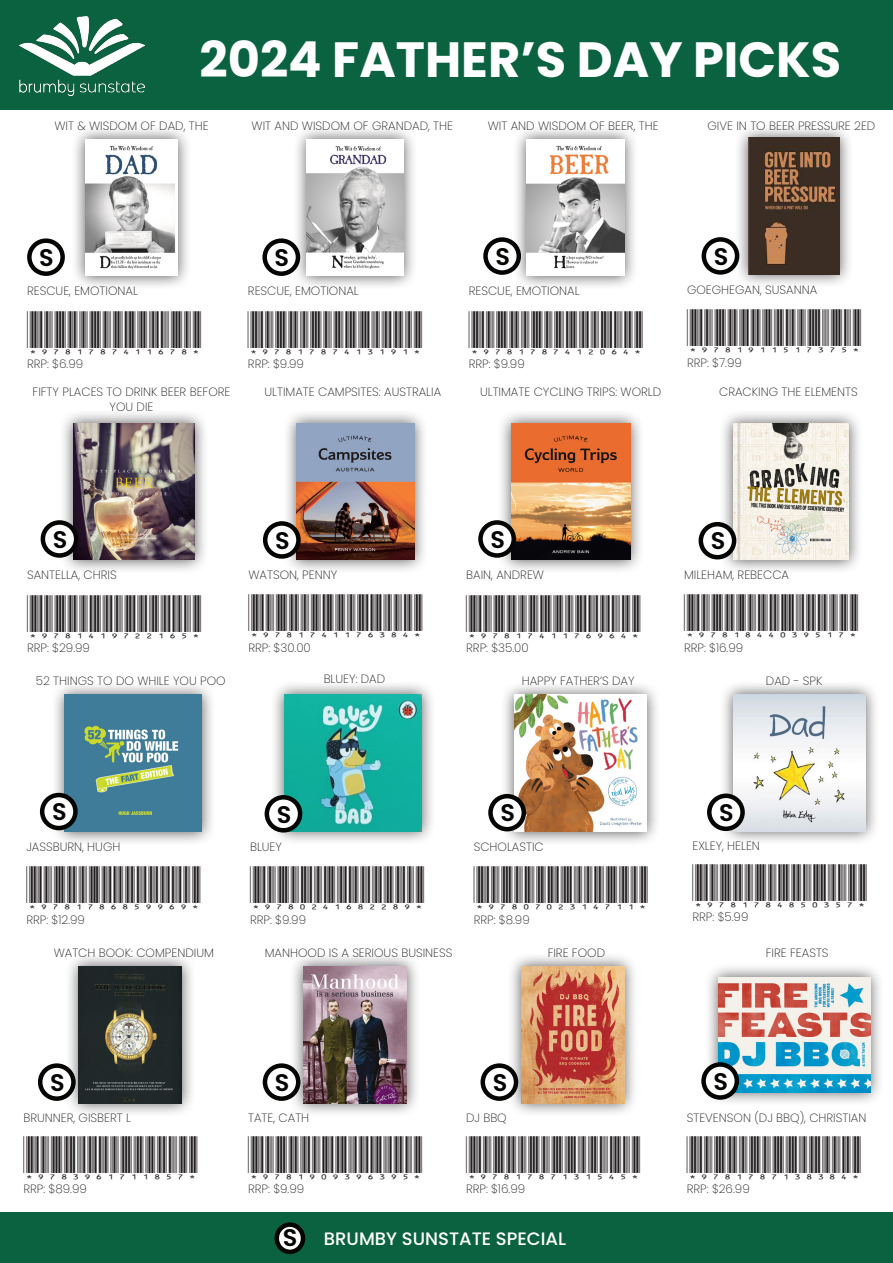
<style>
.page{position:relative;width:893px;height:1263px;background:#fff}
.page>*{position:absolute;margin:0;border:0;box-sizing:border-box;transform-origin:0 0}
.t1{font:700 49.5px "Poppins";color:#fff}
.t2{font:600 24px "Poppins";color:#040503}
.t3{font:500 18px "Poppins";color:#fff}
._2_Book_Info{font:200 12px "Poppins";color:#231f20}
._1_Book_Title{font:200 12px/15px "Poppins";color:#231f20;text-align:center}
.t4{font:12px "IDAHC39 M Code 39 Barcode";color:#231f20}
</style>
<div class="page">
<div style="left:0;top:0;width:893px;height:109px;background:#0b6241"></div>
<img style="left:19px;top:16px;width:125px;height:79px">
<div style="left:270px;top:680px;width:165px;height:165px;background:#231f20;opacity:.75"></div>
<img style="left:284px;top:694px;width:137px;height:137px">
<div style="left:59px;top:409px;width:150px;height:165px;background:#231f20;opacity:.75"></div>
<img style="left:73px;top:423px;width:122px;height:137px">
<div style="left:734px;top:124px;width:120px;height:165px;background:#231f20;opacity:.75"></div>
<img style="left:748px;top:138px;width:91px;height:137px">
<div style="left:282px;top:409px;width:146px;height:165px;background:#231f20;opacity:.75"></div>
<img style="left:297px;top:423px;width:117px;height:137px">
<div style="left:497px;top:409px;width:147px;height:165px;background:#231f20;opacity:.75"></div>
<img style="left:511px;top:423px;width:119px;height:137px">
<div style="left:51px;top:681px;width:165px;height:165px;background:#231f20;opacity:.75"></div>
<img style="left:65px;top:695px;width:137px;height:137px">
<div style="left:719px;top:409px;width:144px;height:165px;background:#231f20;opacity:.75"></div>
<img style="left:733px;top:423px;width:116px;height:137px">
<div style="left:500px;top:681px;width:161px;height:165px;background:#231f20;opacity:.75"></div>
<img style="left:515px;top:695px;width:132px;height:137px">
<div style="left:719px;top:680px;width:161px;height:165px;background:#231f20;opacity:.75"></div>
<img style="left:733px;top:694px;width:132px;height:137px">
<div style="left:64px;top:952px;width:132px;height:165px;background:#231f20;opacity:.75"></div>
<img style="left:79px;top:966px;width:103px;height:137px">
<div style="left:705px;top:963px;width:179px;height:143px;background:#231f20;opacity:.75"></div>
<img style="left:719px;top:977px;width:151px;height:115px">
<svg style="left:43px;top:522px;width:33px;height:33px"></svg>
<div style="left:41px;top:520px;width:37px;height:38px;border:4px solid #040503;border-radius:50%"></div>
<svg style="left:704px;top:239px;width:33px;height:33px"></svg>
<div style="left:702px;top:237px;width:37px;height:38px;border:4px solid #040503;border-radius:50%"></div>
<svg style="left:265px;top:523px;width:33px;height:33px"></svg>
<div style="left:263px;top:521px;width:38px;height:38px;border:4px solid #040503;border-radius:50%"></div>
<svg style="left:480px;top:522px;width:34px;height:33px"></svg>
<div style="left:478px;top:520px;width:38px;height:38px;border:4px solid #040503;border-radius:50%"></div>
<svg style="left:42px;top:795px;width:33px;height:33px"></svg>
<div style="left:40px;top:793px;width:38px;height:37px;border:4px solid #040503;border-radius:50%"></div>
<svg style="left:701px;top:524px;width:33px;height:33px"></svg>
<div style="left:699px;top:522px;width:37px;height:37px;border:4px solid #040503;border-radius:50%"></div>
<svg style="left:267px;top:797px;width:33px;height:33px"></svg>
<div style="left:265px;top:795px;width:37px;height:37px;border:4px solid #040503;border-radius:50%"></div>
<svg style="left:490px;top:796px;width:34px;height:33px"></svg>
<div style="left:488px;top:794px;width:38px;height:37px;border:4px solid #040503;border-radius:50%"></div>
<svg style="left:40px;top:1065px;width:33px;height:33px"></svg>
<div style="left:38px;top:1063px;width:38px;height:38px;border:4px solid #040503;border-radius:50%"></div>
<svg style="left:709px;top:796px;width:34px;height:33px"></svg>
<div style="left:707px;top:793px;width:38px;height:38px;border:4px solid #040503;border-radius:50%"></div>
<svg style="left:704px;top:1064px;width:33px;height:33px"></svg>
<div style="left:701px;top:1062px;width:38px;height:38px;border:4px solid #040503;border-radius:50%"></div>
<div style="left:0;top:1212px;width:893px;height:51px;background:#0b6241"></div>
<svg style="left:277px;top:1224px;width:26px;height:28px"></svg>
<div style="left:275px;top:1222px;width:30px;height:32px;border:4px solid #040503;border-radius:50%"></div>
<div style="left:71px;top:125px;width:121px;height:165px;background:#231f20;opacity:.75"></div>
<img style="left:85px;top:139px;width:93px;height:137px">
<div style="left:292px;top:125px;width:126px;height:165px;background:#231f20;opacity:.75"></div>
<img style="left:307px;top:139px;width:96px;height:137px">
<div style="left:513px;top:125px;width:126px;height:165px;background:#231f20;opacity:.75"></div>
<img style="left:527px;top:139px;width:98px;height:137px">
<svg style="left:265px;top:241px;width:33px;height:33px"></svg>
<div style="left:262px;top:238px;width:38px;height:38px;border:4px solid #040503;border-radius:50%"></div>
<svg style="left:485px;top:240px;width:34px;height:33px"></svg>
<div style="left:483px;top:237px;width:38px;height:38px;border:4px solid #040503;border-radius:50%"></div>
<svg style="left:29px;top:241px;width:34px;height:33px"></svg>
<div style="left:27px;top:238px;width:38px;height:38px;border:4px solid #040503;border-radius:50%"></div>
<div style="left:289px;top:952px;width:132px;height:165px;background:#231f20;opacity:.75"></div>
<img style="left:304px;top:966px;width:102px;height:137px">
<svg style="left:265px;top:1065px;width:33px;height:33px"></svg>
<div style="left:263px;top:1063px;width:37px;height:38px;border:4px solid #040503;border-radius:50%"></div>
<div style="left:507px;top:952px;width:131px;height:165px;background:#231f20;opacity:.75"></div>
<img style="left:522px;top:966px;width:102px;height:137px">
<svg style="left:483px;top:1065px;width:33px;height:33px"></svg>
<div style="left:480px;top:1063px;width:38px;height:38px;border:4px solid #040503;border-radius:50%"></div>
<h1 class="t1" style="left:199px;top:31px;width:643px">2024 FATHER’S DAY PICKS</h1>
<p class="_1_Book_Title" style="left:54px;top:118px;width:156px">WIT &amp; WISDOM OF DAD, THE</p>
<p class="_1_Book_Title" style="left:252px;top:118px;width:203px">WIT AND WISDOM OF GRANDAD, THE</p>
<p class="_1_Book_Title" style="left:488px;top:118px;width:172px">WIT AND WISDOM OF BEER, THE</p>
<p class="_1_Book_Title" style="left:707px;top:118px;width:169px">GIVE IN TO BEER PRESSURE 2ED</p>
<p class="t2" style="left:39px;top:244px;width:16px">S</p>
<p class="t2" style="left:275px;top:244px;width:16px">S</p>
<p class="t2" style="left:495px;top:242px;width:16px">S</p>
<p class="t2" style="left:714px;top:242px;width:16px">S</p>
<p class="_2_Book_Info" style="left:27px;top:284px;width:112px">RESCUE, EMOTIONAL</p>
<p class="_2_Book_Info" style="left:248px;top:284px;width:112px">RESCUE, EMOTIONAL</p>
<p class="_2_Book_Info" style="left:469px;top:284px;width:112px">RESCUE, EMOTIONAL</p>
<p class="_2_Book_Info" style="left:687px;top:282px;width:132px">GOEGHEGAN, SUSANNA</p>
<p class="_2_Book_Info" style="left:27px;top:357px;width:58px">RRP: $6.99</p>
<p class="_2_Book_Info" style="left:248px;top:357px;width:58px">RRP: $9.99</p>
<p class="_2_Book_Info" style="left:469px;top:357px;width:58px">RRP: $9.99</p>
<p class="_2_Book_Info" style="left:687px;top:355px;width:56px">RRP: $7.99</p>
<p class="_1_Book_Title" style="left:33px;top:385px;width:199px">FIFTY PLACES TO DRINK BEER BEFORE<br>YOU DIE</p>
<p class="_1_Book_Title" style="left:264px;top:385px;width:178px">ULTIMATE CAMPSITES: AUSTRALIA</p>
<p class="_1_Book_Title" style="left:480px;top:385px;width:183px">ULTIMATE CYCLING TRIPS: WORLD</p>
<p class="_1_Book_Title" style="left:719px;top:385px;width:140px">CRACKING THE ELEMENTS</p>
<p class="t2" style="left:53px;top:525px;width:16px">S</p>
<p class="t2" style="left:275px;top:526px;width:16px">S</p>
<p class="t2" style="left:490px;top:525px;width:16px">S</p>
<p class="t2" style="left:711px;top:527px;width:16px">S</p>
<p class="_2_Book_Info" style="left:27px;top:568px;width:91px">SANTELLA, CHRIS</p>
<p class="_2_Book_Info" style="left:248px;top:568px;width:90px">WATSON, PENNY</p>
<p class="_2_Book_Info" style="left:466px;top:568px;width:79px">BAIN, ANDREW</p>
<p class="_2_Book_Info" style="left:684px;top:568px;width:107px">MILEHAM, REBECCA</p>
<p class="t4" style="left:754px;top:620px;width:48px">✔✔ ✓</p>
<p class="_2_Book_Info" style="left:27px;top:641px;width:64px">RRP: $29.99</p>
<p class="_2_Book_Info" style="left:248px;top:641px;width:64px">RRP: $30.00</p>
<p class="_2_Book_Info" style="left:466px;top:641px;width:64px">RRP: $35.00</p>
<p class="_2_Book_Info" style="left:684px;top:641px;width:61px">RRP: $16.99</p>
<p class="_1_Book_Title" style="left:36px;top:673px;width:191px">52 THINGS TO DO WHILE YOU POO</p>
<p class="_1_Book_Title" style="left:324px;top:671px;width:63px">BLUEY: DAD</p>
<p class="_1_Book_Title" style="left:522px;top:673px;width:114px">HAPPY FATHER’S DAY</p>
<p class="_1_Book_Title" style="left:766px;top:674px;width:58px">DAD - SPK</p>
<p class="t2" style="left:52px;top:798px;width:16px">S</p>
<p class="t2" style="left:277px;top:800px;width:16px">S</p>
<p class="t2" style="left:500px;top:799px;width:16px">S</p>
<p class="t2" style="left:719px;top:799px;width:16px">S</p>
<p class="_2_Book_Info" style="left:26px;top:840px;width:96px">JASSBURN, HUGH</p>
<p class="_2_Book_Info" style="left:250px;top:840px;width:33px">BLUEY</p>
<p class="_2_Book_Info" style="left:474px;top:840px;width:72px">SCHOLASTIC</p>
<p class="_2_Book_Info" style="left:692px;top:839px;width:69px">EXLEY, HELEN</p>
<p class="_2_Book_Info" style="left:26px;top:912px;width:60px">RRP: $12.99</p>
<p class="_2_Book_Info" style="left:250px;top:912px;width:58px">RRP: $9.99</p>
<p class="_2_Book_Info" style="left:474px;top:912px;width:58px">RRP: $8.99</p>
<p class="_2_Book_Info" style="left:692px;top:910px;width:57px">RRP: $5.99</p>
<p class="_1_Book_Title" style="left:54px;top:945px;width:162px">WATCH BOOK: COMPENDIUM</p>
<p class="_1_Book_Title" style="left:265px;top:945px;width:189px">MANHOOD IS A SERIOUS BUSINESS</p>
<p class="_1_Book_Title" style="left:548px;top:945px;width:59px">FIRE FOOD</p>
<p class="_1_Book_Title" style="left:766px;top:945px;width:64px">FIRE FEASTS</p>
<p class="t2" style="left:50px;top:1068px;width:16px">S</p>
<p class="t2" style="left:275px;top:1068px;width:16px">S</p>
<p class="t2" style="left:493px;top:1068px;width:16px">S</p>
<p class="t2" style="left:713px;top:1067px;width:16px">S</p>
<p class="_2_Book_Info" style="left:23px;top:1111px;width:109px">BRUNNER, GISBERT L</p>
<p class="_2_Book_Info" style="left:248px;top:1111px;width:63px">TATE, CATH</p>
<p class="_2_Book_Info" style="left:466px;top:1111px;width:42px">DJ BBQ</p>
<p class="_2_Book_Info" style="left:687px;top:1111px;width:181px">STEVENSON (DJ BBQ), CHRISTIAN</p>
<p class="t4" style="left:792px;top:1162px;width:60px">✓✓✔</p>
<p class="_2_Book_Info" style="left:23px;top:1182px;width:65px">RRP: $89.99</p>
<p class="_2_Book_Info" style="left:248px;top:1182px;width:58px">RRP: $9.99</p>
<p class="_2_Book_Info" style="left:466px;top:1182px;width:61px">RRP: $16.99</p>
<p class="_2_Book_Info" style="left:687px;top:1182px;width:64px">RRP: $26.99</p>
<p class="t2" style="left:283px;top:1224px;width:16px">S</p>
<p class="t3" style="left:324px;top:1228px;width:244px">BRUMBY SUNSTATE SPECIAL</p>
</div>
